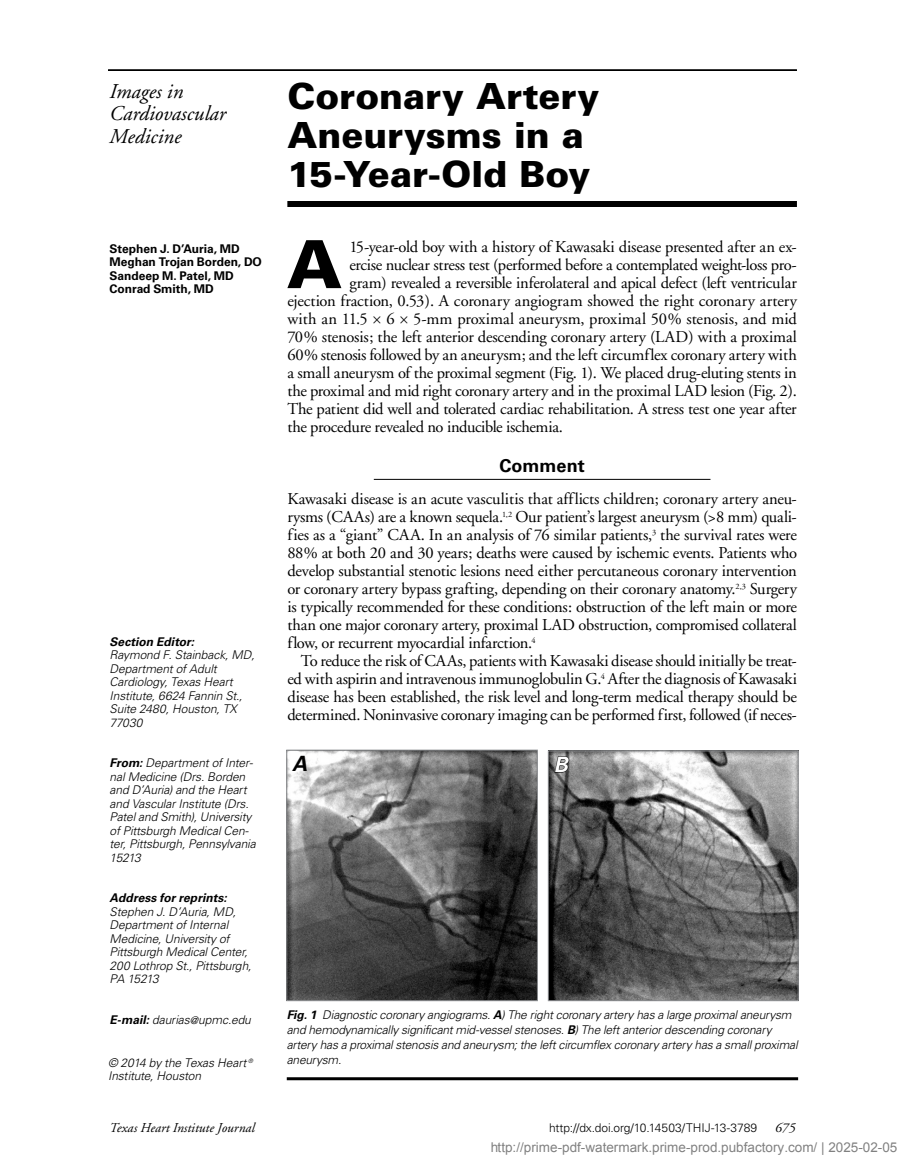
<style>
.page{position:relative;width:905px;height:1175px;background:#fff}
.page>*{position:absolute;margin:0;border:0;box-sizing:border-box;transform-origin:0 0}
.t1{font:900 66.3px "Univers LT";color:#000}
.t2{font:900 36px/39px "Univers LT";color:#000}
.t3{font:italic 21px/22.5px "Adobe Garamond";color:#000}
.t4{font:italic 700 21px "Univers LT";color:#000}
.t5{font:italic 700 21px "Univers LT";color:#fff}
.t6{font:700 18px "Univers LT";letter-spacing:.005em;color:#000}
.t7{font:16.5px/18px "Adobe Garamond";letter-spacing:-.015em;color:#000;text-align:justify}
.t8{font:13.5px "Arial";color:rgb(0 0 0/.5)}
.t9{font:italic 13.5px "Adobe Garamond";color:#000}
.t10{font:italic 300 12px/13.5px "Univers LT";letter-spacing:-.015em;color:#000}
.t11{font:700 12px/13.5px "Univers LT";letter-spacing:-.005em;color:#000}
.t12{font:300 12px "Univers LT";letter-spacing:-.01em;color:#000}
.t13{font:italic 700 12px "Univers LT";color:#000}
.s1{font-weight:700}
.s2{font-size:10.5px}
</style>
<div class="page">
<div style="left:287px;top:201px;width:509px;height:6px;background:#000"></div>
<hr style="left:374px;top:479px;width:336px;height:1px;background:#000">
<hr style="left:108px;top:69px;width:688px;height:2px;background:#000">
<hr style="left:287px;top:1077px;width:511px;height:3px;background:#000">
<img style="left:288px;top:751px;width:247px;height:248px">
<div style="left:286px;top:749px;width:251px;height:252px;border:1px solid #939598"></div>
<img style="left:550px;top:752px;width:246px;height:247px">
<div style="left:548px;top:750px;width:250px;height:251px;border:1px solid #939598"></div>
<svg style="left:554px;top:756px;width:15px;height:17px"></svg>
<p class="t3" style="left:110px;top:80px;width:118px">Images in<br>Cardiovascular<br>Medicine</p>
<h2 class="t2" style="left:287px;top:77px;width:313px">Coronary Artery<br>Aneurysms in a<br>15-Year-Old Boy</h2>
<h1 class="t1" style="left:287px;top:223px;width:57px">A</h1>
<p class="t7" style="left:349px;top:238px;width:449px">15-year-old boy with a history of Kawasaki disease presented after an ex-</p>
<p class="t11" style="left:110px;top:242px;width:154px">Stephen J. D’Auria, MD<br>Meghan Trojan Borden, DO<br>Sandeep M. Patel, MD<br>Conrad Smith, MD</p>
<p class="t7" style="left:349px;top:256px;width:449px">ercise nuclear stress test (performed before a contemplated weight-loss pro-</p>
<p class="t7" style="left:349px;top:274px;width:449px">gram) revealed a reversible inferolateral and apical defect (left ventricular</p>
<p class="t7" style="left:287px;top:292px;width:511px">ejection fraction, 0.53). A coronary angiogram showed the right coronary artery</p>
<p class="t7" style="left:287px;top:310px;width:511px">with an 11.5 6 5-mm proximal aneurysm, proximal 50% stenosis, and mid</p>
<p class="t7" style="left:287px;top:328px;width:511px">70% stenosis; the left anterior descending coronary artery (LAD) with a proximal</p>
<p class="t7" style="left:287px;top:346px;width:511px">60% stenosis followed by an aneurysm; and the left circumflex coronary artery with</p>
<p class="t7" style="left:287px;top:364px;width:511px">a small aneurysm of the proximal segment (Fig. 1). We placed drug-eluting stents in</p>
<p class="t7" style="left:287px;top:382px;width:511px">the proximal and mid right coronary artery and in the proximal LAD lesion (Fig. 2).</p>
<p class="t7" style="left:287px;top:400px;width:511px">The patient did well and tolerated cardiac rehabilitation. A stress test one year after</p>
<p class="t7" style="left:287px;top:418px;width:277px">the procedure revealed no inducible ischemia.</p>
<p class="t6" style="left:499px;top:455px;width:87px">Comment</p>
<p class="t7" style="left:287px;top:490px;width:511px">Kawasaki disease is an acute vasculitis that afflicts children; coronary artery aneu&shy;rysms (CAAs) are a known sequela.<sup>1,2</sup> Our patient’s largest aneurysm (&gt;8 mm) quali&shy;fies as a “giant” CAA. In an analysis of 76 similar patients,<sup>3</sup> the survival rates were 88% at both 20 and 30 years; deaths were caused by ischemic events. Patients who develop substantial stenotic lesions need either percutaneous coronary intervention or coronary artery bypass grafting, depending on their coronary anatomy.<sup>2,3</sup> Surgery is typically recommended for these conditions: obstruction of the left main or more than one major coronary artery, proximal LAD obstruction, compromised collateral flow, or recurrent myocardial infarction.<sup>4</sup></p>
<p class="t7" style="left:287px;top:652px;width:511px;text-indent:13px">To reduce the risk of CAAs, patients with Kawasaki disease should initially be treat&shy;ed with aspirin and intravenous immunoglobulin G.<sup>4</sup> After the diagnosis of Kawasaki disease has been established, the risk level and long-term medical therapy should be determined. Noninvasive coronary imaging can be performed first, followed (if neces-</p>
<p class="t13" style="left:110px;top:634px;width:86px">Section Editor:</p>
<p class="t10" style="left:110px;top:648px;width:147px">Raymond F. Stainback, MD,<br>Department of Adult<br>Cardiology, Texas Heart<br>Institute, 6624 Fannin St.,<br>Suite 2480, Houston, TX<br>77030</p>
<p class="t10" style="left:110px;top:756px;width:148px"><span class="s1">From:</span> Department of Inter&shy;nal Medicine (Drs. Borden and D’Auria) and the Heart and Vascular Institute (Drs.<br>Patel and Smith), University of Pittsburgh Medical Cen&shy;ter, Pittsburgh, Pennsylvania<br>15213</p>
<p class="t13" style="left:110px;top:890px;width:119px">Address for reprints:</p>
<p class="t10" style="left:110px;top:904px;width:143px">Stephen J. D’Auria, MD,<br>Department of Internal<br>Medicine, University of<br>Pittsburgh Medical Center,<br>200 Lothrop St., Pittsburgh,<br>PA 15213</p>
<p class="t10" style="left:110px;top:1012px;width:143px"><span class="s1">E-mail:</span> daurias<span class="s2">@</span>upmc.edu</p>
<p class="t10" style="left:287px;top:1007px;width:512px;line-height:15px"><span class="s1">Fig. 1</span> Diagnostic coronary angiograms. <span class="s1">A</span>) The right coronary artery has a large proximal aneurysm and hemodynamically significant mid-vessel stenoses. <span class="s1">B</span>) The left anterior descending coronary artery has a proximal stenosis and aneurysm; the left circumflex coronary artery has a small proximal aneurysm.</p>
<p class="t4" style="left:292px;top:751px;width:17px">A</p>
<p class="t5" style="left:553px;top:752px;width:16px">B</p>
<p class="t10" style="left:108px;top:1056px;width:146px">© 2014 by the Texas Heart <sup>®<br></sup>Institute, Houston</p>
<p class="t9" style="left:110px;top:1120px;width:147px">Texas Heart Institute Journal</p>
<p class="t12" style="left:549px;top:1120px;width:209px">http://dx.doi.org/10.14503/THIJ-13-3789</p>
<p class="t9" style="left:775px;top:1120px;width:22px">675</p>
<p class="t8" style="left:490px;top:1140px;width:409px">http://prime-pdf-watermark.prime-prod.pubfactory.com/ | 2025-02-05</p>
</div>
